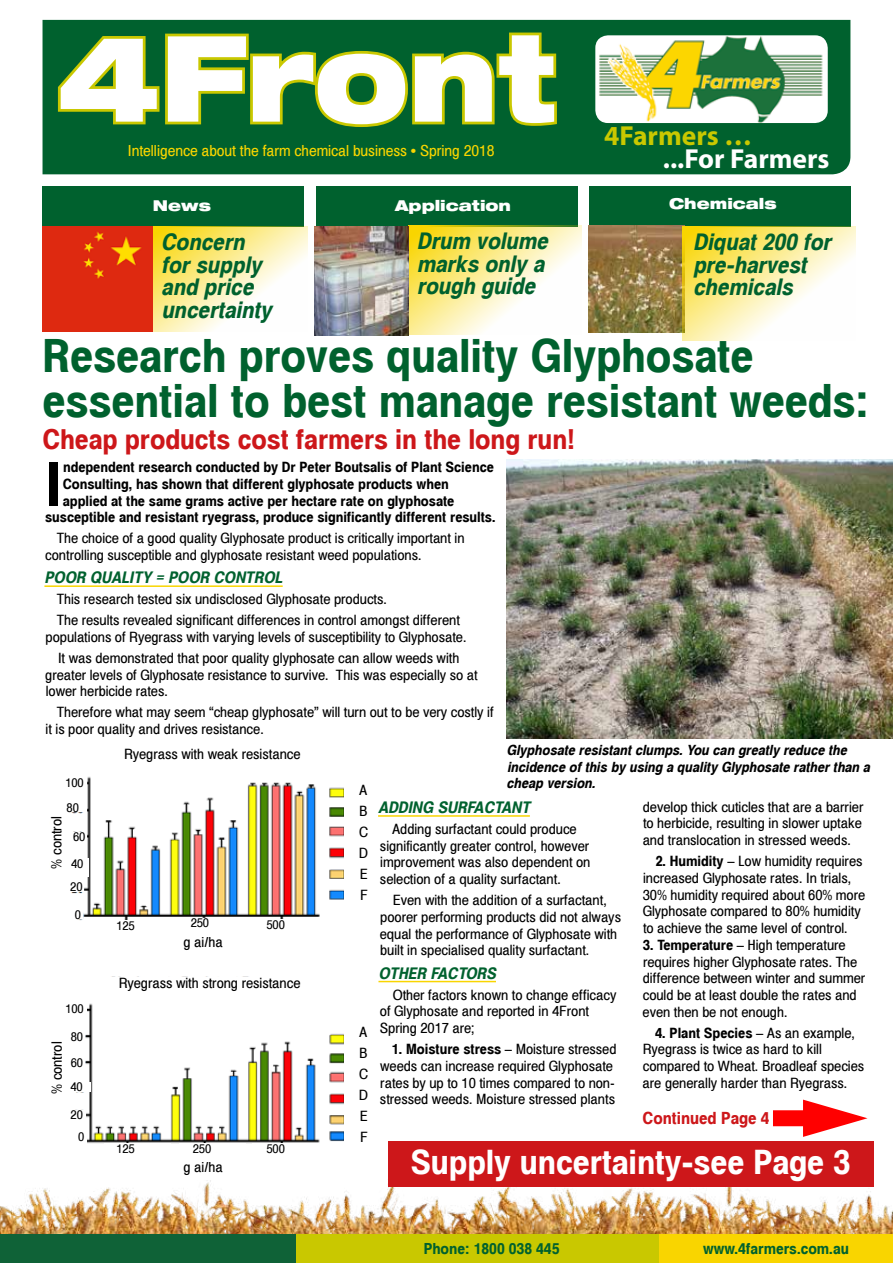
<style>
.page{position:relative;width:893px;height:1263px;background:#fff}
.page>*{position:absolute;margin:0;border:0;box-sizing:border-box;transform-origin:0 0}
.t1{font:900 expanded 119.4px "Helvetica Neue LT Std";color:#fff;scale:.9 1}
.t2{font:700 59.85px "Helv Condensed";color:#000}
.t3{font:700 45px/45px "Helv Condensed";color:#00612e}
.t4{font:700 33px "Helv Condensed";color:#fff}
.t5{font:700 27.6px "Myriad Pro";color:#fff}
.t6{font:700 27.6px "Myriad Pro";color:#c9c800}
.t7{font:700 27px "Helv Condensed";color:#cd171a}
.t8{font:italic 700 22.5px/22.5px "Helv Condensed";color:#00612e}
.t9{font:700 16.5px "Helv Condensed";color:#cd171a}
.t10{font:italic 700 15.75px "Helv Condensed";color:#00612e}
.t11{font:15px "Helv Condensed";color:#f9d500}
.t12{font:700 15px "Helv Condensed";color:#00612e}
.t13{font:900 expanded 15px "Helvetica Neue LT Std";color:#fff}
.t14{font:13.95px/16.8px "Helv Condensed";color:#000}
.t15{font:700 13.95px "Helv Condensed";color:#000}
.t16{font:italic 700 13.8px/16.5px "Helv Condensed";color:#000}
.t17{font:12px/26.1px "Helv Condensed";color:#000}
.s1{font-family:"Arial";font-weight:700}
.s2{font-weight:700}
</style>
<div class="page">
<img style="left:0;top:1180px;width:893px;height:55px">
<div style="left:0;top:1235px;width:296px;height:28px;background:#0f6237"></div>
<div style="left:43px;top:186px;width:261px;height:40px;background:#00612e"></div>
<div style="left:316px;top:186px;width:261px;height:40px;background:#00612e"></div>
<div style="left:589px;top:186px;width:261px;height:40px;background:#00612e"></div>
<div style="left:296px;top:1235px;width:363px;height:28px;background:#c9c800"></div>
<div style="left:659px;top:1235px;width:234px;height:28px;background:#f9d500"></div>
<div style="left:43px;top:20px;width:807px;height:154px;background:#00612e"></div>
<svg style="left:55px;top:30px;width:505px;height:100px;background:#2e7823"></svg>
<img style="left:595px;top:35px;width:233px;height:88px">
<svg style="left:151px;top:226px;width:156px;height:106px"></svg>
<img style="left:507px;top:459px;width:386px;height:279px">
<div style="left:42px;top:226px;width:110px;height:105px;background:#de2910"></div>
<svg style="left:408px;top:226px;width:173px;height:109px"></svg>
<img style="left:589px;top:225px;width:96px;height:108px">
<svg style="left:682px;top:226px;width:173px;height:114px"></svg>
<img style="left:314px;top:227px;width:94px;height:109px">
<hr style="left:44px;top:585px;width:239px;height:2px;background:#f9d500">
<hr style="left:378px;top:815px;width:152px;height:2px;background:#f9d500">
<hr style="left:378px;top:981px;width:118px;height:1px;background:#f9d500">
<div style="left:388px;top:1141px;width:486px;height:46px;background:#cd171a"></div>
<img style="left:71px;top:776px;width:273px;height:145px">
<img style="left:75px;top:976px;width:269px;height:168px">
<div style="left:105px;top:977px;width:248px;height:21px;background:#fff"></div>
<div style="left:104px;top:1143px;width:66px;height:18px;background:#fff"></div>
<div style="left:104px;top:920px;width:66px;height:18px;background:#fff"></div>
<div style="left:53px;top:777px;width:33px;height:17px;background:#fff"></div>
<div style="left:177px;top:918px;width:66px;height:18px;background:#fff"></div>
<div style="left:179px;top:1143px;width:66px;height:18px;background:#fff"></div>
<div style="left:253px;top:1143px;width:66px;height:18px;background:#fff"></div>
<div style="left:253px;top:919px;width:66px;height:18px;background:#fff"></div>
<div style="left:53px;top:1004px;width:33px;height:9px;background:#fff"></div>
<div style="left:61px;top:909px;width:21px;height:10px;background:#fff"></div>
<div style="left:65px;top:1132px;width:22px;height:20px;background:#fff"></div>
<div style="left:57px;top:1110px;width:28px;height:12px;background:#fff"></div>
<div style="left:57px;top:882px;width:27px;height:9px;background:#fff"></div>
<div style="left:57px;top:1031px;width:28px;height:10px;background:#fff"></div>
<div style="left:57px;top:1057px;width:28px;height:10px;background:#fff"></div>
<div style="left:59px;top:832px;width:28px;height:9px;background:#fff"></div>
<div style="left:57px;top:1082px;width:34px;height:9px;background:#fff"></div>
<div style="left:58px;top:858px;width:31px;height:18px;background:#fff"></div>
<div style="left:53px;top:803px;width:33px;height:9px;background:#fff"></div>
<svg style="left:773px;top:1099px;width:94px;height:38px"></svg>
<h1 class="t1" style="left:56px;top:1px;width:557px">4Front</h1>
<p class="t11" style="left:128px;top:141px;width:368px">Intelligence about the farm chemical business <span class="s1">•</span> Spring 2018</p>
<h3 class="t6" style="left:604px;top:118px;width:149px">4Farmers …</h3>
<h3 class="t5" style="left:663px;top:141px;width:168px">...For Farmers</h3>
<p class="t13" style="left:153px;top:196px;width:60px">News</p>
<p class="t13" style="left:395px;top:196px;width:117px">Application</p>
<p class="t13" style="left:669px;top:194px;width:109px">Chemicals</p>
<h3 class="t8" style="left:161px;top:231px;width:112px">Concern for supply and price uncertainty</h3>
<h3 class="t8" style="left:417px;top:229px;width:133px">Drum volume marks only a rough guide</h3>
<h3 class="t8" style="left:693px;top:231px;width:139px">Diquat 200 for pre-harvest chemicals</h3>
<h3 class="t3" style="left:42px;top:333px;width:829px">Research proves quality Glyphosate essential to best manage resistant weeds:</h3>
<h3 class="t7" style="left:42px;top:422px;width:535px">Cheap products cost farmers in the long run!</h3>
<h2 class="t2" style="left:46px;top:446px;width:17px">I</h2>
<p class="t15" style="left:63px;top:458px;width:432px">ndependent research conducted by Dr Peter Boutsalis of Plant Science</p>
<p class="t15" style="left:63px;top:475px;width:388px">Consulting, has shown that different glyphosate products when</p>
<p class="t15" style="left:63px;top:492px;width:393px">applied at the same grams active per hectare rate on glyphosate</p>
<p class="t15" style="left:45px;top:508px;width:452px">susceptible and resistant ryegrass, produce significantly different results.</p>
<p class="t14" style="left:45px;top:530px;width:421px;text-indent:12px">The choice of a good quality Glyphosate product is critically important in controlling susceptible and glyphosate resistant weed populations.</p>
<p class="t10" style="left:44px;top:568px;width:240px">POOR QUALITY = POOR CONTROL</p>
<p class="t14" style="left:57px;top:588px;width:405px;line-height:21px">This research tested six undisclosed Glyphosate products.<br>The results revealed significant differences in control amongst different</p>
<p class="t14" style="left:46px;top:626px;width:423px;line-height:21px;text-align:center">populations of Ryegrass with varying levels of susceptibility to Glyphosate.<br>It was demonstrated that poor quality glyphosate can allow weeds with</p>
<p class="t14" style="left:45px;top:666px;width:434px">greater levels of Glyphosate resistance to survive. This was especially so at lower herbicide rates.</p>
<p class="t14" style="left:46px;top:704px;width:450px;text-indent:11px">Therefore what may seem “cheap glyphosate” will turn out to be very costly if it is poor quality and drives resistance.</p>
<p class="t17" style="left:65px;top:769px;width:20px">100</p>
<p class="t17" style="left:67px;top:794px;width:14px">80</p>
<p class="t14" style="left:48px;top:868px;width:54px;rotate:-90deg">% control</p>
<p class="t17" style="left:73px;top:824px;width:14px">60</p>
<p class="t17" style="left:71px;top:850px;width:14px">40</p>
<p class="t17" style="left:70px;top:874px;width:14px">20</p>
<p class="t17" style="left:75px;top:901px;width:8px">0</p>
<p class="t17" style="left:65px;top:996px;width:20px">100</p>
<p class="t14" style="left:48px;top:1094px;width:54px;rotate:-90deg">% control</p>
<p class="t17" style="left:71px;top:1023px;width:14px">80<br>60</p>
<p class="t17" style="left:70px;top:1074px;width:14px">40</p>
<p class="t17" style="left:71px;top:1102px;width:14px">20</p>
<p class="t17" style="left:78px;top:1124px;width:8px">0</p>
<p class="t14" style="left:124px;top:746px;width:178px">Ryegrass with weak resistance</p>
<p class="t17" style="left:116px;top:912px;width:20px">125</p>
<p class="t17" style="left:191px;top:910px;width:20px">250</p>
<p class="t14" style="left:184px;top:933px;width:41px">g ai/ha</p>
<p class="t17" style="left:266px;top:911px;width:20px">500</p>
<p class="t14" style="left:119px;top:974px;width:183px">Ryegrass with strong resistance</p>
<p class="t17" style="left:116px;top:1135px;width:20px">125</p>
<p class="t17" style="left:193px;top:1135px;width:20px">250</p>
<p class="t17" style="left:266px;top:1135px;width:20px">500</p>
<p class="t14" style="left:184px;top:1159px;width:41px">g ai/ha</p>
<p class="t14" style="left:359px;top:779px;width:11px;line-height:21px;text-align:justify">A B C D E F</p>
<p class="t14" style="left:359px;top:1021px;width:11px;line-height:21px;text-align:justify">A B C D E F</p>
<p class="t16" style="left:506px;top:742px;width:365px">Glyphosate resistant clumps. You can greatly reduce the incidence of this by using a quality Glyphosate rather than a cheap version.</p>
<p class="t10" style="left:378px;top:797px;width:153px">ADDING SURFACTANT</p>
<p class="t14" style="left:380px;top:820px;width:212px;text-indent:12px">Adding surfactant could produce significantly greater control, however improvement was also dependent on selection of a quality surfactant.</p>
<p class="t14" style="left:380px;top:891px;width:243px;text-indent:13px">Even with the addition of a surfactant, poorer performing products did not always equal the performance of Glyphosate with built in specialised quality surfactant.</p>
<p class="t10" style="left:378px;top:963px;width:119px">OTHER FACTORS</p>
<p class="t14" style="left:380px;top:986px;width:238px;text-indent:13px">Other factors known to change efficacy of Glyphosate and reported in 4Front<br>Spring 2017 are;</p>
<p class="t14" style="left:380px;top:1040px;width:238px;text-indent:12px"><span class="s2">1. Moisture stress</span> – Moisture stressed weeds can increase required Glyphosate rates by up to 10 times compared to non&shy;stressed weeds. Moisture stressed plants</p>
<p class="t9" style="left:643px;top:1107px;width:128px">Continued Page 4</p>
<p class="t14" style="left:643px;top:798px;width:222px;text-align:justify">develop thick cuticles that are a barrier to herbicide, resulting in slower uptake and translocation in stressed weeds.</p>
<p class="t14" style="left:643px;top:852px;width:224px;text-indent:13px"><span class="s2">2. Humidity</span> – Low humidity requires increased Glyphosate rates. In trials, 30% humidity required about 60% more Glyphosate compared to 80% humidity to achieve the same level of control.</p>
<p class="t14" style="left:643px;top:936px;width:224px"><span class="s2">3. Temperature</span> – High temperature requires higher Glyphosate rates. The difference between winter and summer could be at least double the rates and even then be not enough.</p>
<p class="t14" style="left:643px;top:1024px;width:223px;text-indent:12px"><span class="s2">4. Plant Species</span> – As an example, Ryegrass is twice as hard to kill compared to Wheat. Broadleaf species are generally harder than Ryegrass.</p>
<h3 class="t4" style="left:410px;top:1141px;width:441px">Supply uncertainty-see Page 3</h3>
<p class="t12" style="left:424px;top:1239px;width:137px">Phone: 1800 038 445</p>
<p class="t12" style="left:703px;top:1239px;width:147px">www.4farmers.com.au</p>
</div>
